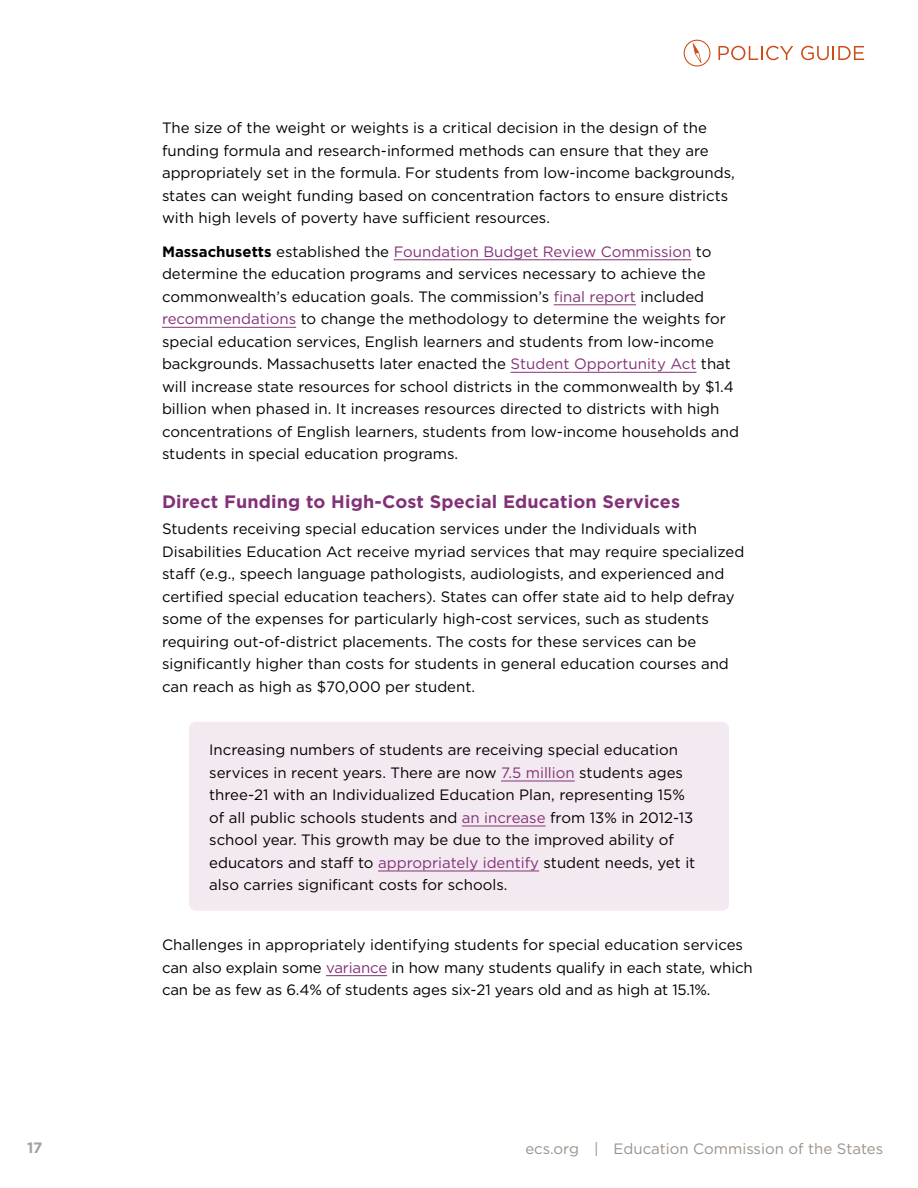
<style>
.page{position:relative;width:918px;height:1188px;background:#fff}
.page>*{position:absolute;margin:0;border:0;box-sizing:border-box;transform-origin:0 0}
.t1{font:700 18px "Gotham";letter-spacing:.01em;color:#833177}
.t2{font:15px/22.5px "Gotham";color:#000}
.t3{font:15px "Gotham";color:#9b928b}
.t4{font:700 15px "Gotham";color:#a8a19b}
.s1{font-weight:700}
.s2{color:#833177}
</style>
<div class="page">
<svg style="left:718px;top:46px;width:75px;height:14px"></svg>
<svg style="left:801px;top:46px;width:63px;height:14px"></svg>
<svg style="left:684px;top:40px;width:26px;height:27px"></svg>
<hr style="left:394px;top:260px;width:297px;height:1px;background:#833177">
<hr style="left:554px;top:305px;width:82px;height:1px;background:#833177">
<hr style="left:162px;top:327px;width:134px;height:1px;background:#833177">
<hr style="left:511px;top:372px;width:185px;height:1px;background:#833177">
<hr style="left:326px;top:975px;width:61px;height:1px;background:#833177">
<div style="left:189px;top:722px;width:540px;height:189px;background:#f3eaf1;border-radius:7px"></div>
<hr style="left:501px;top:781px;width:74px;height:1px;background:#833177">
<hr style="left:462px;top:826px;width:84px;height:1px;background:#833177">
<hr style="left:378px;top:871px;width:161px;height:1px;background:#833177">
<p class="t2" style="left:162px;top:117px;width:574px">The size of the weight or weights is a critical decision in the design of the funding formula and research-informed methods can ensure that they are appropriately set in the formula. For students from low-income backgrounds, states can weight funding based on concentration factors to ensure districts with high levels of poverty have sufficient resources.</p>
<p class="t2" style="left:162px;top:240px;width:579px"><span class="s1">Massachusetts</span> established the <span class="s2">Foundation Budget Review Commission</span> to determine the education programs and services necessary to achieve the commonwealth’s education goals. The commission’s <span class="s2">final report</span> included <span class="s2">recommendations</span> to change the methodology to determine the weights for special education services, English learners and students from low-income backgrounds. Massachusetts later enacted the <span class="s2">Student Opportunity Act</span> that will increase state resources for school districts in the commonwealth by $1.4 billion when phased in. It increases resources directed to districts with high concentrations of English learners, students from low-income households and students in special education programs.</p>
<p class="t1" style="left:162px;top:490px;width:520px">Direct Funding to High-Cost Special Education Services</p>
<p class="t2" style="left:162px;top:517px;width:584px">Students receiving special education services under the Individuals with Disabilities Education Act receive myriad services that may require specialized staff (e.g., speech language pathologists, audiologists, and experienced and certified special education teachers). States can offer state aid to help defray some of the expenses for particularly high-cost services, such as students requiring out-of-district placements. The costs for these services can be significantly higher than costs for students in general education courses and can reach as high as $70,000 per student.</p>
<p class="t2" style="left:209px;top:739px;width:488px">Increasing numbers of students are receiving special education services in recent years. There are now <span class="s2">7.5 million</span> students ages three-21 with an Individualized Education Plan, representing 15% of all public schools students and <span class="s2">an increase</span> from 13% in 2012-13 school year. This growth may be due to the improved ability of educators and staff to <span class="s2">appropriately identify</span> student needs, yet it also carries significant costs for schools.</p>
<p class="t2" style="left:162px;top:933px;width:592px">Challenges in appropriately identifying students for special education services can also explain some <span class="s2">variance</span> in how many students qualify in each state, which can be as few as 6.4% of students ages six-21 years old and as high at 15.1%.</p>
<p class="t4" style="left:27px;top:1138px;width:17px">17</p>
<p class="t3" style="left:525px;top:1139px;width:359px">ecs.org | Education Commission of the States</p>
</div>
